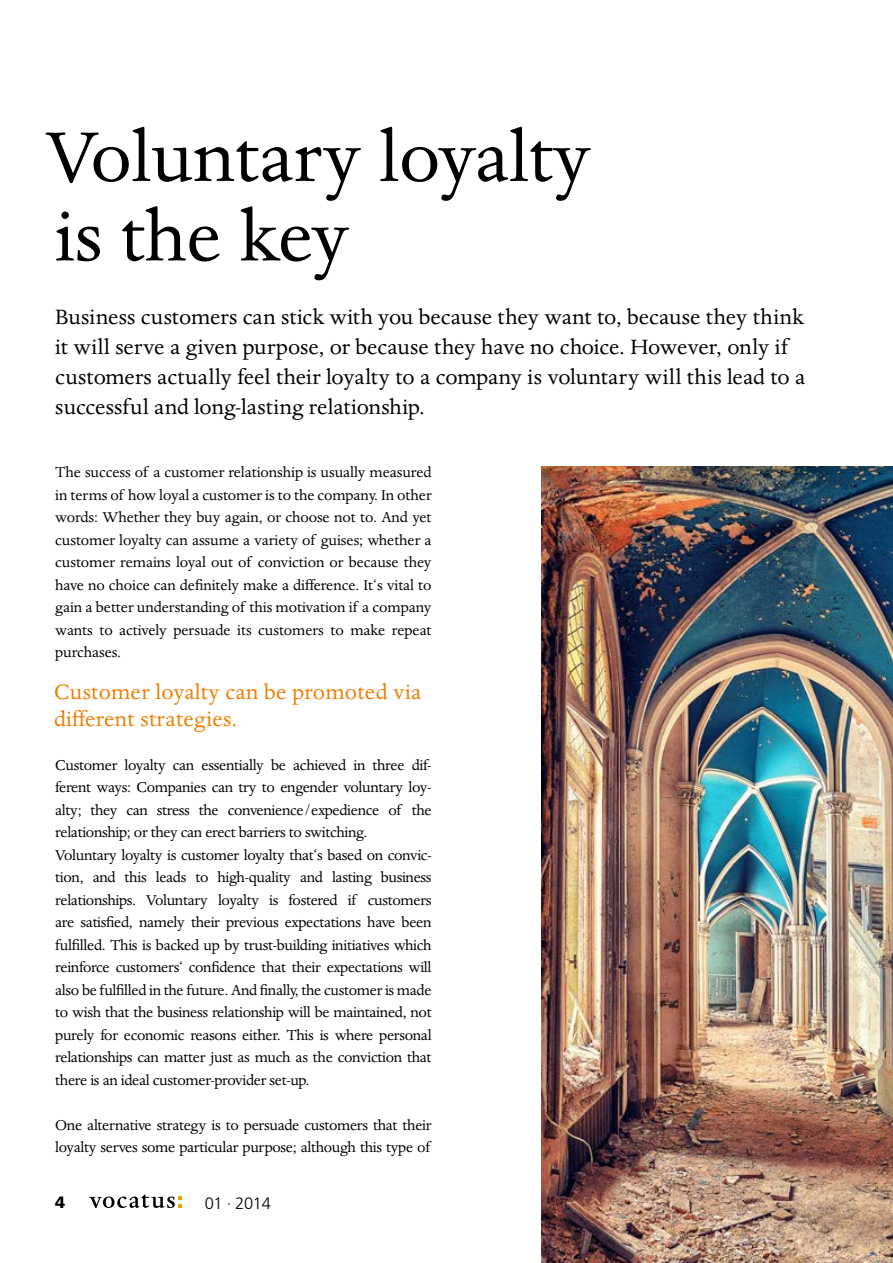
<style>
.page{position:relative;width:893px;height:1263px;background:#fff}
.page>*{position:absolute;margin:0;border:0;box-sizing:border-box;transform-origin:0 0}
.Titel_innen{font:81px "Dante MT Std";color:#000}
.Vorspann_innen{font:24px/30px "Dante MT Std";color:#000}
.Zwischentitel{font:24px/27px "Dante MT Std";letter-spacing:.01em;color:#ef7d00}
.Lauftext{font:16.5px/22.5px "Dante MT Std";letter-spacing:-.02em;color:#000;text-align:justify}
.t1{font:300 16.5px "Frutiger LT Std";letter-spacing:-.02em;color:#000}
.t2{font:900 16.5px "Frutiger LT Std";color:#000}
</style>
<div class="page">
<svg style="left:89px;top:1194px;width:93px;height:14px"></svg>
<img style="left:541px;top:466px;width:352px;height:797px">
<p class="Titel_innen" style="left:45px;top:109px;width:547px">Voluntary loyalty</p>
<p class="Titel_innen" style="left:55px;top:188px;width:296px">is the key</p>
<p class="Vorspann_innen" style="left:55px;top:302px;width:752px">Business customers can stick with you because they want to, because they think it will serve a given purpose, or because they have no choice. However, only if customers actually feel their loyalty to a company is voluntary will this lead to a successful and long-lasting relationship.</p>
<p class="Lauftext" style="left:55px;top:461px;width:378px">The success of a customer relationship is usually measured in terms of how loyal a customer is to the company. In other words: Whether they buy again, or choose not to. And yet customer loyalty can assume a variety of guises; whether a customer remains loyal out of conviction or because they have no choice can definitely make a difference. It‘s vital to gain a better understanding of this motivation if a company wants to actively persuade its customers to make repeat purchases.</p>
<p class="Zwischentitel" style="left:54px;top:678px;width:369px">Customer loyalty can be promoted via different strategies.</p>
<p class="Lauftext" style="left:55px;top:754px;width:378px">Customer loyalty can essentially be achieved in three dif&shy;ferent ways: Companies can try to engender voluntary loy&shy;alty; they can stress the convenience/expedience of the relationship; or they can erect barriers to switching.</p>
<p class="Lauftext" style="left:55px;top:844px;width:378px">Voluntary loyalty is customer loyalty that‘s based on convic&shy;tion, and this leads to high-quality and lasting business relationships. Voluntary loyalty is fostered if customers are satisfied, namely their previous expectations have been fulfilled. This is backed up by trust-building initiatives which reinforce customers‘ confidence that their expectations will also be fulfilled in the future. And finally, the customer is made to wish that the business relationship will be maintained, not purely for economic reasons either. This is where personal relationships can matter just as much as the conviction that there is an ideal customer-provider set-up.</p>
<p class="Lauftext" style="left:55px;top:1114px;width:378px">One alternative strategy is to persuade customers that their loyalty serves some particular purpose; although this type of</p>
<p class="t2" style="left:55px;top:1192px;width:12px">4</p>
<p class="t1" style="left:205px;top:1193px;width:68px">01 · 2014</p>
</div>
